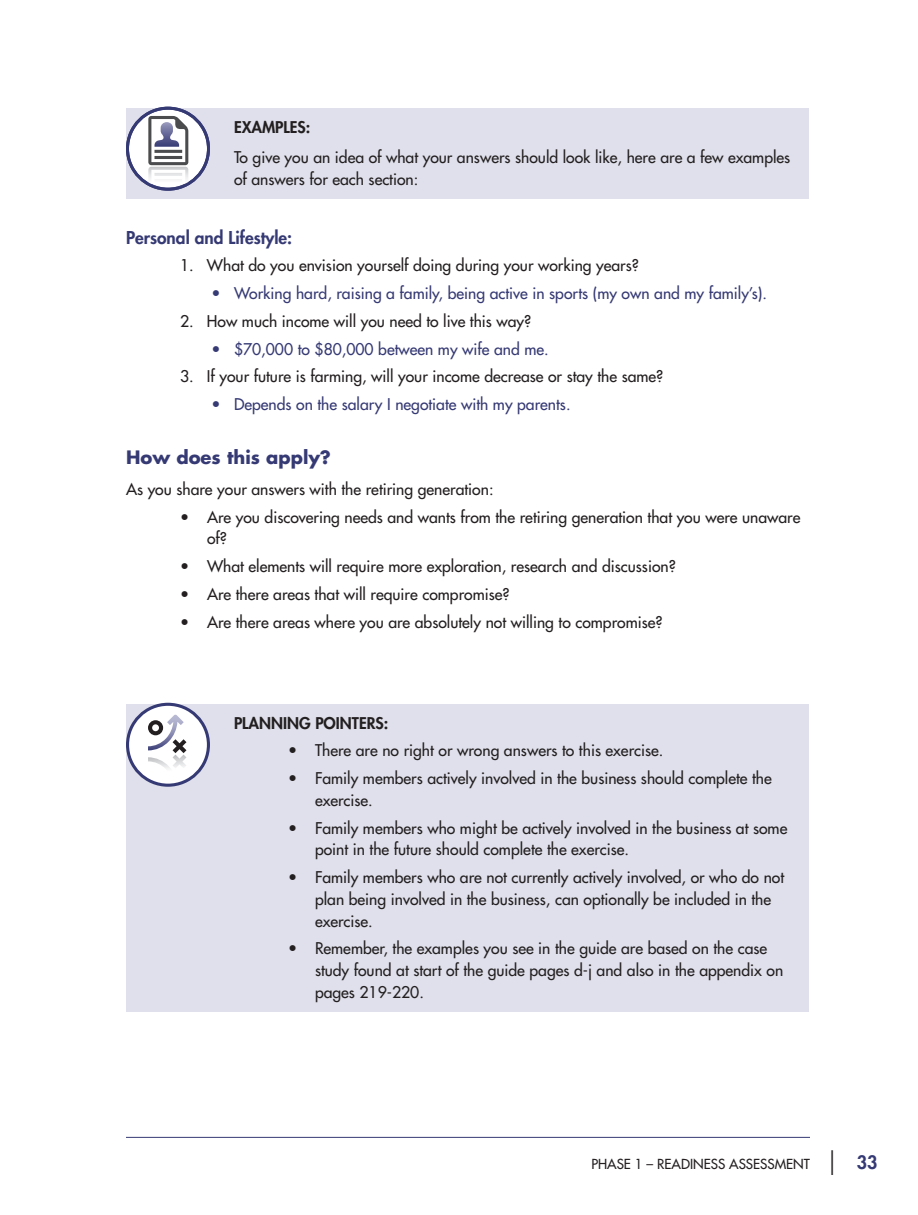
<style>
.page{position:relative;width:918px;height:1215px;background:#fff}
.page>*{position:absolute;margin:0;border:0;box-sizing:border-box;transform-origin:0 0}
.t1{font:700 18px "Futura";color:#363a74}
.t2{font:800 18px "Futura";color:#363a74}
.t3{font:800 17.25px "Futura";color:#363a74}
.t4{font:15.75px/21.8px "Futura";color:#231f20}
.t5{font:15.75px "Futura";color:#363a74}
.t6{font:800 15.75px "Futura";color:#231f20}
.t7{font:13.5px "Futura";color:#231f20}
.s1{font-weight:300;font-size:30px;color:#231f20}
</style>
<div class="page">
<hr style="left:126px;top:1137px;width:684px;height:1px;background:#363a74">
<div style="left:126px;top:108px;width:682px;height:91px;background:#dfe0eb"></div>
<div style="left:126px;top:704px;width:682px;height:307px;background:#dfe0eb"></div>
<div style="left:128px;top:108px;width:80px;height:81px;background:#fff;border-radius:50%"></div>
<svg style="left:148px;top:116px;width:40px;height:69px"></svg>
<div style="left:126px;top:107px;width:84px;height:84px;border:3px solid #363a74;border-radius:50%"></div>
<div style="left:128px;top:704px;width:80px;height:81px;background:#fff;border-radius:50%"></div>
<div style="left:126px;top:703px;width:84px;height:84px;border:3px solid #363a74;border-radius:50%"></div>
<svg style="left:148px;top:715px;width:38px;height:54px"></svg>
<p class="t6" style="left:234px;top:116px;width:78px">EXAMPLEs:</p>
<p class="t4" style="left:234px;top:147px;width:558px">To give you an idea of what your answers should look like, here are a few examples of answers for each section:</p>
<p class="t3" style="left:126px;top:226px;width:168px">Personal and Lifestyle:</p>
<p class="t4" style="left:180px;top:255px;width:461px">1. What do you envision yourself doing during your working years?</p>
<p class="t5" style="left:212px;top:283px;width:557px">• Working hard, raising a family, being active in sports (my own and my family’s).</p>
<p class="t4" style="left:180px;top:310px;width:353px">2. How much income will you need to live this way?</p>
<p class="t5" style="left:212px;top:338px;width:339px">• $70,000 to $80,000 between my wife and me.</p>
<p class="t4" style="left:180px;top:366px;width:485px">3. If your future is farming, will your income decrease or stay the same?</p>
<p class="t5" style="left:212px;top:394px;width:361px">• Depends on the salary I negotiate with my parents.</p>
<p class="t1" style="left:126px;top:445px;width:207px">How does this apply?</p>
<p class="t4" style="left:126px;top:478px;width:369px">As you share your answers with the retiring generation:</p>
<p class="t4" style="left:207px;top:506px;width:595px;text-indent:-27px">• Are you discovering needs and wants from the retiring generation that you were unaware of?</p>
<p class="t4" style="left:180px;top:555px;width:497px">• What elements will require more exploration, research and discussion?</p>
<p class="t4" style="left:180px;top:583px;width:331px">• Are there areas that will require compromise?</p>
<p class="t4" style="left:180px;top:611px;width:484px">• Are there areas where you are absolutely not willing to compromise?</p>
<p class="t6" style="left:234px;top:712px;width:19px">Planning</p>
<p class="t6" style="left:315px;top:712px;width:18px">Pointers</p>
<p class="t6" style="left:384px;top:712px;width:6px">:</p>
<p class="t4" style="left:288px;top:740px;width:377px">• There are no right or wrong answers to this exercise.</p>
<p class="t4" style="left:315px;top:767px;width:458px;text-indent:-27px">• Family members actively involved in the business should complete the exercise.</p>
<p class="t4" style="left:315px;top:817px;width:474px;text-indent:-27px">• Family members who might be actively involved in the business at some point in the future should complete the exercise.</p>
<p class="t4" style="left:315px;top:866px;width:471px;text-indent:-27px">• Family members who are not currently actively involved, or who do not plan being involved in the business, can optionally be included in the exercise.</p>
<p class="t4" style="left:315px;top:938px;width:470px;text-indent:-27px">• Remember, the examples you see in the guide are based on the case study found at start of the guide pages d-j and also in the appendix on pages 219-220.</p>
<p class="t7" style="left:591px;top:1155px;width:16px">Phas</p>
<p class="t7" style="left:624px;top:1155px;width:57px">e 1 – Readin</p>
<p class="t7" style="left:704px;top:1155px;width:66px">ess Assessm</p>
<p class="t7" style="left:786px;top:1155px;width:16px">ent</p>
<p class="t2" style="left:827px;top:1150px;width:52px"><span class="s1">|</span> 33</p>
</div>
